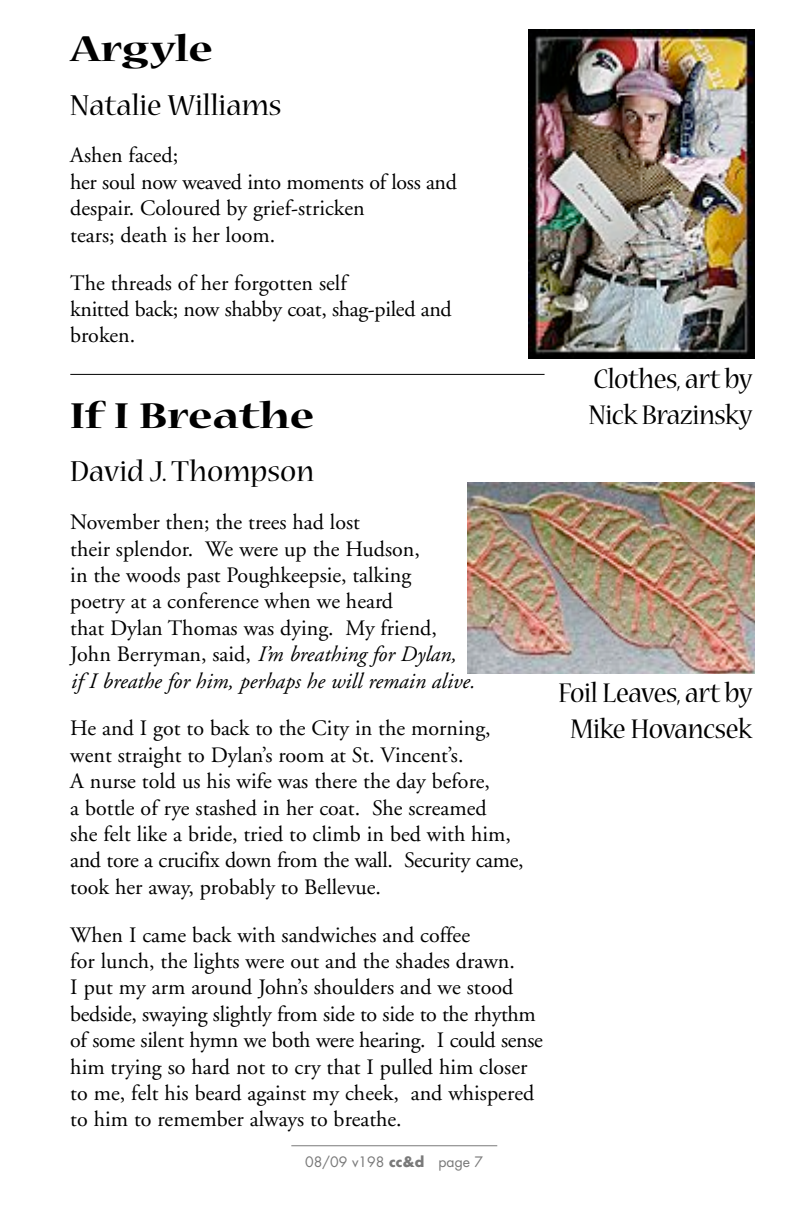
<style>
.page{position:relative;width:792px;height:1224px;background:#fff}
.page>*{position:absolute;margin:0;border:0;box-sizing:border-box;transform-origin:0 0}
.t1{font:700 expanded 40px "Nueva";color:#000}
.t2{font:32px "Nueva";color:#000}
.t3{font:30px/36px "Nueva";letter-spacing:-.015em;color:#000;text-align:center;scale:.95 1}
.t4{font:22px/26.4px "Adobe Garamond";color:#000}
.t5{font:14px "Futura";color:#797979}
.s1{font-style:italic}
.s2{color:#fff}
.s3{font-weight:700}
</style>
<div class="page">
<hr style="left:291px;top:1145px;width:206px;height:1px;background:#797979">
<hr style="left:70px;top:374px;width:475px;height:1px;background:#000">
<img style="left:467px;top:483px;width:287px;height:190px">
<img style="left:528px;top:30px;width:226px;height:328px">
<h1 class="t1" style="left:70px;top:34px;width:144px">Argyle</h1>
<h2 class="t2" style="left:70px;top:93px;width:213px">Natalie Williams</h2>
<p class="t4" style="left:70px;top:144px;width:388px">Ashen faced;<br>her soul now we a ved into moments of loss and despair. Coloured by grief-stricken<br>tears; death is her loom.</p>
<p class="t4" style="left:70px;top:272px;width:383px">The threads of her forgotten self<br>knitted back; now shabby coat, shag-piled and broken.</p>
<h1 class="t1" style="left:70px;top:400px;width:245px">If I Breathe</h1>
<h2 class="t2" style="left:70px;top:460px;width:245px">David J. Thompson</h2>
<p class="t4" style="left:70px;top:511px;width:406px">November then; the trees had lost<br>their splendor. We were up the Hudson,<br>in the woods past Poughkeepsie, talking<br>poetry at a conference when we heard<br>that Dylan Thomas was dying. My friend, John Berryman, said, <span class="s1">I’m breathing for Dylan,<br>if I breathe for him, perhaps he will remain alive.</span></p>
<p class="t4" style="left:70px;top:717px;width:455px">He and I got to back to the City in the morning, went straight to Dylan’s room at St. Vincent’s.<br>A nurse told us his wife was there the day before,<br>a bottle of rye stashed in her coat. She screamed<br>she felt like a bride, tried to climb in bed with him, and tore a crucifix down from the wall. Security came, took her away, probably to Bellevue.</p>
<p class="t4" style="left:70px;top:923px;width:474px">When I came back with sandwiches and coffee<br>for lunch, the lights were out and the shades drawn.<br>I put my arm around John’s shoulders and we stood bedside, swaying slightly from side to side to the rhythm of some silent hymn we both we re hearing. I could sense him trying so hard not to cry that I pulled him closer to me, felt his beard against my cheek, and whispered to him to remember always to breathe.</p>
<p class="t5" style="left:291px;top:1156px;width:207px"><span class="s2">.</span> 08/09 v198 <span class="s3">cc&amp;d</span> page 7 <span class="s2">.</span></p>
<h3 class="t3" style="left:589px;top:363px;width:174px;text-align:left">Cloth es, a rt by<br>Nick B ra z in sky</h3>
<h3 class="t3" style="left:558px;top:677px;width:205px">Foil Leaves, a rt by<br>Mike Hova ncse k</h3>
</div>
